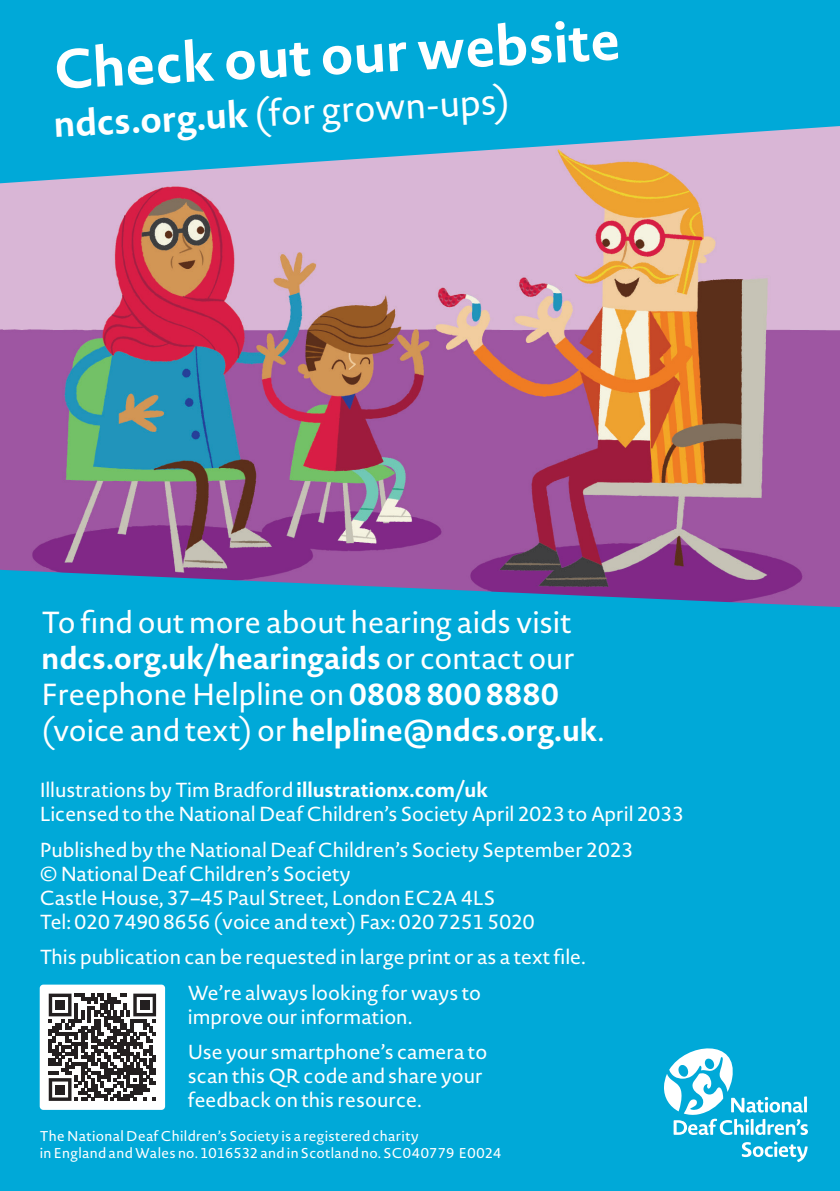
<style>
.page{position:relative;width:840px;height:1191px;background:#fff}
.page>*{position:absolute;margin:0;border:0;box-sizing:border-box;transform-origin:0 0}
.t1{font:700 54.8px "Novel Sans Pro";color:#fff}
.t2{font:36px "Novel Sans Pro";color:#fff}
.t3{font:30px/36px "Novel Sans Pro";color:#fff}
.t4{font:20px/24px "Novel Sans Pro";color:#fff}
.t5{font:14px/16.8px "Novel Sans Pro";letter-spacing:.025em;color:#fff}
.s1{font-weight:700}
</style>
<div class="page">
<img style="left:0;top:183px;width:839px;height:387px">
<div style="left:0;top:570px;width:839px;height:621px;background:#00a9d8"></div>
<svg style="left:0;top:0;width:839px;height:183px;background:#21aad5"></svg>
<svg style="left:663px;top:1048px;width:144px;height:87px"></svg>
<svg style="left:741px;top:1141px;width:66px;height:21px"></svg>
<div style="left:40px;top:984px;width:125px;height:125px;background:#fff;border-radius:4px"></div>
<svg style="left:49px;top:993px;width:107px;height:107px"></svg>
<div style="left:55px;top:1000px;width:10px;height:10px;background:#231f20"></div>
<div style="left:140px;top:1000px;width:9px;height:10px;background:#231f20"></div>
<div style="left:55px;top:1084px;width:10px;height:10px;background:#231f20"></div>
<h1 class="t1" style="left:52px;top:29px;width:568px;rotate:-3deg">Check out our website</h1>
<h2 class="t2" style="left:52px;top:99px;width:458px;rotate:-3deg"><span class="s1">ndcs.org.uk</span> (for grown-ups)</h2>
<h3 class="t3" style="left:42px;top:603px;width:564px">To find out more about hearing aids visit <span class="s1">ndcs.org.uk/hearingaids</span> or contact our Freephone Helpline on <span class="s1">0808 800 8880 </span>(voice and text) or <span class="s1">helpline@ndcs.org.uk</span>.</h3>
<p class="t4" style="left:40px;top:778px;width:645px">Illustrations by Tim Bradford <span class="s1">illustrationx.com/uk<br></span>Licensed to the National Deaf Children’s Society April 2023 to April 2033</p>
<p class="t4" style="left:40px;top:837px;width:594px">Published by the National Deaf Children’s Society September 2023 © National Deaf Children’s Society<br>Castle House, 37–45 Paul Street, London EC2A 4LS<br>Tel: 020 7490 8656 (voice and text) Fax: 020 7251 5020</p>
<p class="t4" style="left:188px;top:939px;width:399px;line-height:35.4px;text-indent:-148px">This publication can be requested in large print or as a text file.<br>We’re always looking for ways to</p>
<p class="t4" style="left:188px;top:998px;width:301px;line-height:35.4px">improve our information.<br>Use your smartphone’s camera to</p>
<p class="t4" style="left:188px;top:1063px;width:296px">scan this QR code and share your feedback on this resource.</p>
<p class="t5" style="left:40px;top:1127px;width:463px">The National Deaf Children’s Society is a registered charity<br>in England and Wales no. 1016532 and in Scotland no. SC040779 E0024</p>
</div>
